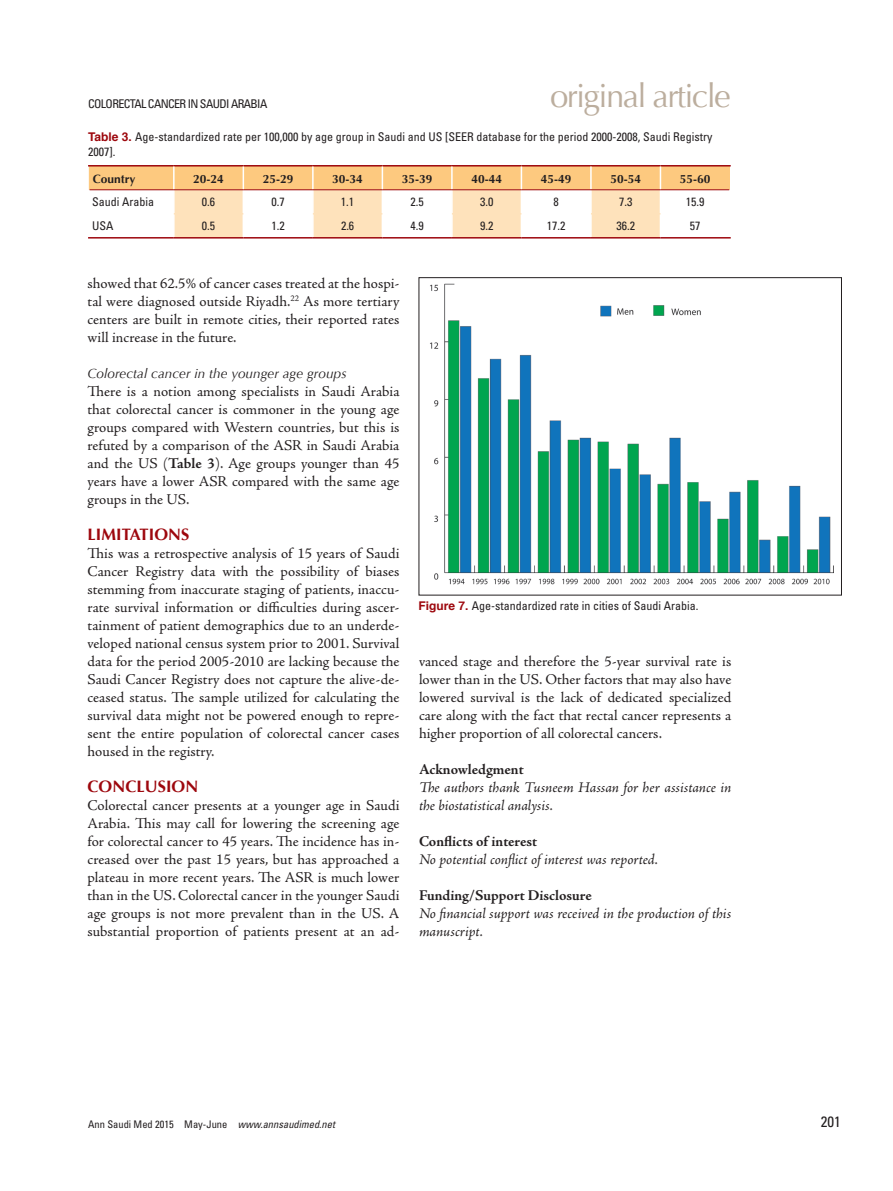
<style>
.page{position:relative;width:893px;height:1191px;background:#fff}
.page>*{position:absolute;margin:0;border:0;box-sizing:border-box;transform-origin:0 0}
.t1{font:33px "Optima";letter-spacing:-.05em;color:#bcae9e}
.t2{font:700 16.5px "Optima";letter-spacing:.005em;color:#9d070d}
.t3{font:15px/18px "Adobe Jenson Pro";color:#231f20;text-align:justify}
.t4{font:italic 15px/18px "Adobe Jenson Pro";letter-spacing:-.005em;color:#231f20}
.t5{font:700 15px "Adobe Jenson Pro";letter-spacing:-.005em;color:#231f20}
.t6{font:condensed 15px "Univers LT Std";color:#231f20}
.t7{font:italic 13.5px "Optima";letter-spacing:.005em;color:#231f20}
.t8{font:condensed 12px "Univers LT Std";color:#231f20}
.t9{font:700 12px "Optima";color:#231f20}
.t10{font:condensed 12px "Univers LT Std";letter-spacing:-.05em;color:#231f20}
.t11{font:condensed 10.5px "Univers LT Std";color:#231f20}
.s1{font-family:"Helvetica";font-weight:700;font-stretch:normal;color:#9d070d}
.s2{font-weight:700}
.s3{font-style:italic}
</style>
<div class="page">
<img style="left:430px;top:283px;width:403px;height:302px">
<div style="left:419px;top:277px;width:423px;height:318px;border:1px solid #231f20"></div>
<hr style="left:88px;top:237px;width:86px;height:1px;background:#9d070d">
<hr style="left:660px;top:237px;width:71px;height:1px;background:#9d070d">
<hr style="left:88px;top:165px;width:86px;height:1px;background:#9d070d">
<hr style="left:174px;top:165px;width:69px;height:1px;background:#9d070d">
<hr style="left:243px;top:165px;width:70px;height:1px;background:#9d070d">
<hr style="left:313px;top:165px;width:69px;height:1px;background:#9d070d">
<hr style="left:382px;top:165px;width:70px;height:1px;background:#9d070d">
<hr style="left:452px;top:165px;width:69px;height:1px;background:#9d070d">
<hr style="left:521px;top:165px;width:70px;height:1px;background:#9d070d">
<hr style="left:591px;top:165px;width:69px;height:1px;background:#9d070d">
<hr style="left:660px;top:165px;width:71px;height:1px;background:#9d070d">
<svg style="left:89px;top:166px;width:641px;height:72px"></svg>
<hr style="left:90px;top:189px;width:84px;height:1px;background:#9d070d">
<hr style="left:174px;top:189px;width:69px;height:1px;background:#9d070d">
<hr style="left:243px;top:189px;width:70px;height:1px;background:#9d070d">
<hr style="left:313px;top:189px;width:69px;height:1px;background:#9d070d">
<hr style="left:382px;top:189px;width:70px;height:1px;background:#9d070d">
<hr style="left:452px;top:189px;width:69px;height:1px;background:#9d070d">
<hr style="left:521px;top:189px;width:70px;height:1px;background:#9d070d">
<hr style="left:591px;top:189px;width:69px;height:1px;background:#9d070d">
<hr style="left:660px;top:189px;width:69px;height:1px;background:#9d070d">
<p class="t10" style="left:88px;top:96px;width:179px">colorectal cancer in saudi Arabia</p>
<h1 class="t1" style="left:550px;top:76px;width:182px">original article</h1>
<p class="t8" style="left:88px;top:129px;width:374px"><span class="s1">Table 3.</span> Age-standardized rate per 100,000 by age group in Saudi and US [SEER</p>
<p class="t8" style="left:476px;top:129px;width:237px">database for the period 2000-2008, Saudi Registry</p>
<p class="t8" style="left:88px;top:144px;width:29px">2007].</p>
<p class="t9" style="left:93px;top:172px;width:44px">COUNTRY</p>
<p class="t9" style="left:193px;top:172px;width:32px">20-24</p>
<p class="t9" style="left:263px;top:172px;width:32px">25-29</p>
<p class="t9" style="left:332px;top:172px;width:32px">30-34</p>
<p class="t9" style="left:402px;top:172px;width:32px">35-39</p>
<p class="t9" style="left:471px;top:172px;width:32px">40-44</p>
<p class="t9" style="left:541px;top:172px;width:32px">45-49</p>
<p class="t9" style="left:610px;top:172px;width:32px">50-54</p>
<p class="t9" style="left:680px;top:172px;width:32px">55-60</p>
<p class="t8" style="left:92px;top:194px;width:63px">Saudi Arabia</p>
<p class="t8" style="left:202px;top:194px;width:15px">0.6</p>
<p class="t8" style="left:271px;top:194px;width:15px">0.7</p>
<p class="t8" style="left:341px;top:194px;width:15px">1.1</p>
<p class="t8" style="left:410px;top:194px;width:15px">2.5</p>
<p class="t8" style="left:480px;top:194px;width:15px">3.0</p>
<p class="t8" style="left:554px;top:194px;width:7px">8</p>
<p class="t8" style="left:619px;top:194px;width:15px">7.3</p>
<p class="t8" style="left:686px;top:194px;width:20px">15.9</p>
<p class="t8" style="left:92px;top:218px;width:23px">USA</p>
<p class="t8" style="left:202px;top:218px;width:15px">0.5</p>
<p class="t8" style="left:271px;top:218px;width:15px">1.2</p>
<p class="t8" style="left:341px;top:218px;width:15px">2.6</p>
<p class="t8" style="left:410px;top:218px;width:15px">4.9</p>
<p class="t8" style="left:480px;top:218px;width:15px">9.2</p>
<p class="t8" style="left:547px;top:218px;width:20px">17.2</p>
<p class="t8" style="left:616px;top:218px;width:20px">36.2</p>
<p class="t8" style="left:690px;top:218px;width:12px">57</p>
<p class="t3" style="left:88px;top:275px;width:313px">showed that 62.5% of cancer cases treated at the hospi&shy;tal were diagnosed outside Riyadh.<sup>22</sup> As more tertiary centers are built in remote cities, their reported rates will increase in the future.</p>
<p class="t7" style="left:88px;top:366px;width:261px">Colorectal cancer in the younger age groups</p>
<p class="t3" style="left:88px;top:383px;width:313px">There is a notion among specialists in Saudi Arabia that colorectal cancer is commoner in the young age groups compared with Western countries, but this is refuted by a comparison of the ASR in Saudi Arabia and the US (<span class="s2">Table 3</span>). Age groups younger than 45 years have a lower ASR compared with the same age groups in the US.</p>
<p class="t2" style="left:88px;top:525px;width:103px">LIMITATIONS</p>
<p class="t3" style="left:88px;top:545px;width:314px">This was a retrospective analysis of 15 years of Saudi Cancer Registry data with the possibility of biases stemming from inaccurate staging of patients, inaccu&shy;rate survival information or difficulties during ascer&shy;tainment of patient demographics due to an underde&shy;veloped national census system prior to 2001. Survival data for the period 2005-2010 are lacking because the Saudi Cancer Registry does not capture the alive-de&shy;ceased status. The sample utilized for calculating the survival data might not be powered enough to repre&shy;sent the entire population of colorectal cancer cases housed in the registry.</p>
<p class="t2" style="left:88px;top:777px;width:112px">CONCLUSION</p>
<p class="t3" style="left:88px;top:797px;width:314px">Colorectal cancer presents at a younger age in Saudi Arabia. This may call for lowering the screening age for colorectal cancer to 45 years. The incidence has in&shy;creased over the past 15 years, but has approached a plateau in more recent years. The ASR is much lower than in the US. Colorectal cancer in the younger Saudi age groups is not more prevalent than in the US. A substantial proportion of patients present at an ad-</p>
<p class="t8" style="left:418px;top:597px;width:281px"><span class="s1">Figure 7.</span> Age-standardized rate in cities of Saudi Arabia.</p>
<p class="t3" style="left:419px;top:653px;width:314px">vanced stage and therefore the 5-year survival rate is lower than in the US. Other factors that may also have lowered survival is the lack of dedicated specialized care along with the fact that rectal cancer represents a higher proportion of all colorectal cancers.</p>
<p class="t5" style="left:419px;top:761px;width:106px">Acknowledgment</p>
<p class="t4" style="left:419px;top:779px;width:314px">The authors thank Tusneem Hassan for her assistance in the biostatistical analysis.</p>
<p class="t5" style="left:419px;top:833px;width:120px">Conflicts of interest</p>
<p class="t4" style="left:419px;top:851px;width:241px">No potential conflict of interest was reported.</p>
<p class="t5" style="left:419px;top:887px;width:174px">Funding/Support Disclosure</p>
<p class="t4" style="left:419px;top:905px;width:314px">No financial support was received in the production of this manuscript.</p>
<p class="t11" style="left:88px;top:1118px;width:248px">Ann Saudi Med 2015 May-June <span class="s3">www.annsaudimed.net</span></p>
<p class="t6" style="left:821px;top:1111px;width:21px">201</p>
</div>
